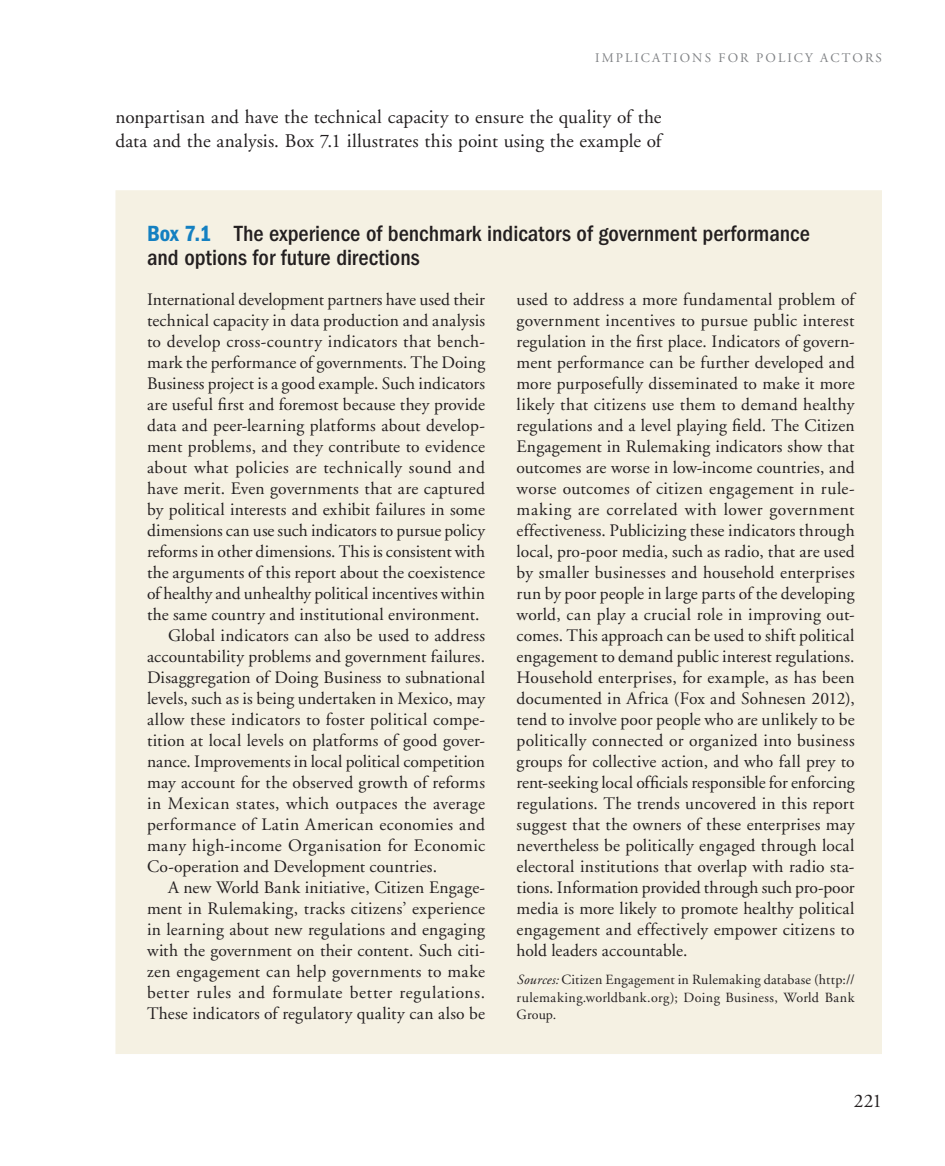
<style>
.page{position:relative;width:945px;height:1166px;background:#fff}
.page>*{position:absolute;margin:0;border:0;box-sizing:border-box;transform-origin:0 0}
.t1{font:500 condensed 22.75px/24.5px "Franklin Gothic";color:#231f20}
.t2{font:19.25px/24.5px "Adobe Garamond";letter-spacing:.005em;color:#231f20}
.t3{font:17.5px/21px "Adobe Garamond";letter-spacing:.01em;color:#231f20;text-align:justify}
.t4{font:17.5px "Adobe Garamond";letter-spacing:.03em;color:#231f20}
.t5{font:17.5px "Adobe Garamond";letter-spacing:.035em;color:#231f20}
.t6{font:14px/17.5px "Adobe Garamond";letter-spacing:.025em;color:#231f20;text-align:justify}
.t7{font:13.12px "Adobe Garamond";letter-spacing:.16em;color:#808285}
.s1{font-weight:600;color:#1480c1}
.s2{font-style:italic}
</style>
<div class="page">
<div style="left:116px;top:191px;width:765px;height:862px;background:#f5f1e3"></div>
<p class="t7" style="left:595px;top:53px;width:288px">IMPLICATIONS FOR POLICY ACTORS</p>
<p class="t2" style="left:116px;top:106px;width:548px">nonpartisan and have the technical capacity to ensure the quality of the data and the analysis. Box 7.1 illustrates this point using the example of</p>
<p class="t1" style="left:147px;top:223px;width:664px"><span class="s1">Box 7.1</span> The experience of benchmark indicators of government performance and options for future directions</p>
<p class="t3" style="left:147px;top:290px;width:340px">International development partners have used their</p>
<p class="t3" style="left:147px;top:311px;width:340px">technical capacity in data production and analysis</p>
<p class="t3" style="left:147px;top:332px;width:340px">to develop cross-country indicators that bench-</p>
<p class="t3" style="left:147px;top:353px;width:340px">mark the performance of governments. The Doing</p>
<p class="t3" style="left:147px;top:374px;width:340px">Business project is a good example. Such indicators</p>
<p class="t3" style="left:147px;top:395px;width:340px">are useful first and foremost because they provide</p>
<p class="t3" style="left:147px;top:416px;width:340px">data and peer-learning platforms about develop-</p>
<p class="t3" style="left:147px;top:437px;width:340px">ment problems, and they contribute to evidence</p>
<p class="t4" style="left:147px;top:460px;width:339px">about what policies are technically sound and</p>
<p class="t3" style="left:147px;top:479px;width:340px">have merit. Even governments that are captured</p>
<p class="t3" style="left:147px;top:500px;width:340px">by political interests and exhibit failures in some</p>
<p class="t3" style="left:147px;top:521px;width:340px">dimensions can use such indicators to pursue policy</p>
<p class="t3" style="left:147px;top:542px;width:340px">reforms in other dimensions. This is consistent with</p>
<p class="t3" style="left:147px;top:563px;width:340px">the arguments of this report about the coexistence</p>
<p class="t3" style="left:147px;top:584px;width:340px">of healthy and unhealthy political incentives within</p>
<p class="t3" style="left:147px;top:605px;width:334px">the same country and institutional environment.</p>
<p class="t3" style="left:168px;top:626px;width:319px">Global indicators can also be used to address</p>
<p class="t3" style="left:147px;top:647px;width:340px">accountability problems and government failures.</p>
<p class="t3" style="left:147px;top:668px;width:340px">Disaggregation of Doing Business to subnational</p>
<p class="t3" style="left:147px;top:689px;width:340px">levels, such as is being undertaken in Mexico, may</p>
<p class="t3" style="left:147px;top:710px;width:340px">allow these indicators to foster political compe-</p>
<p class="t3" style="left:147px;top:731px;width:340px">tition at local levels on platforms of good gover-</p>
<p class="t3" style="left:147px;top:752px;width:340px">nance. Improvements in local political competition</p>
<p class="t3" style="left:147px;top:773px;width:340px">may account for the observed growth of reforms</p>
<p class="t4" style="left:147px;top:796px;width:340px">in Mexican states, which outpaces the average</p>
<p class="t3" style="left:147px;top:815px;width:340px">performance of Latin American economies and</p>
<p class="t3" style="left:147px;top:836px;width:340px">many high-income Organisation for Economic</p>
<p class="t3" style="left:147px;top:857px;width:292px">Co-operation and Development countries.</p>
<p class="t3" style="left:168px;top:878px;width:319px">A new World Bank initiative, Citizen Engage-</p>
<p class="t3" style="left:147px;top:899px;width:340px">ment in Rulemaking, tracks citizens’ experience</p>
<p class="t3" style="left:147px;top:920px;width:340px">in learning about new regulations and engaging</p>
<p class="t3" style="left:147px;top:941px;width:339px">with the government on their content. Such citi-</p>
<p class="t3" style="left:147px;top:962px;width:340px">zen engagement can help governments to make</p>
<p class="t5" style="left:147px;top:985px;width:340px">better rules and formulate better regulations.</p>
<p class="t3" style="left:147px;top:1004px;width:340px">These indicators of regulatory quality can also be</p>
<p class="t3" style="left:517px;top:290px;width:340px">used to address a more fundamental problem of government incentives to pursue public interest regulation in the first place. Indicators of govern&shy;ment performance can be further developed and more purposefully disseminated to make it more likely that citizens use them to demand healthy regulations and a level playing field. The Citizen Engagement in Rulemaking indicators show that outcomes are worse in low-income countries, and worse outcomes of citizen engagement in rule&shy;making are correlated with lower government effectiveness. Publicizing these indicators through local, pro-poor media, such as radio, that are used by smaller businesses and household enterprises run by poor people in large parts of the developing world, can play a crucial role in improving out&shy;comes. This approach can be used to shift political engagement to demand public interest regulations.<br>Household enterprises, for example, as has been documented in Africa (Fox and Sohnesen 2012), tend to involve poor people who are unlikely to be politically connected or organized into business groups for collective action, and who fall prey to rent-seeking local officials responsible for enforcing regulations. The trends uncovered in this report suggest that the owners of these enterprises may nevertheless be politically engaged through local electoral institutions that overlap with radio sta&shy;tions. Information provided through such pro-poor media is more likely to promote healthy political engagement and effectively empower citizens to hold leaders accountable.</p>
<p class="t6" style="left:517px;top:972px;width:340px"><span class="s2">Sources:</span> Citizen Engagement in Rulemaking database (http:// rulemaking.worldbank.org); Doing Business, World Bank Group.</p>
<p class="t2" style="left:854px;top:1089px;width:30px">221</p>
</div>
